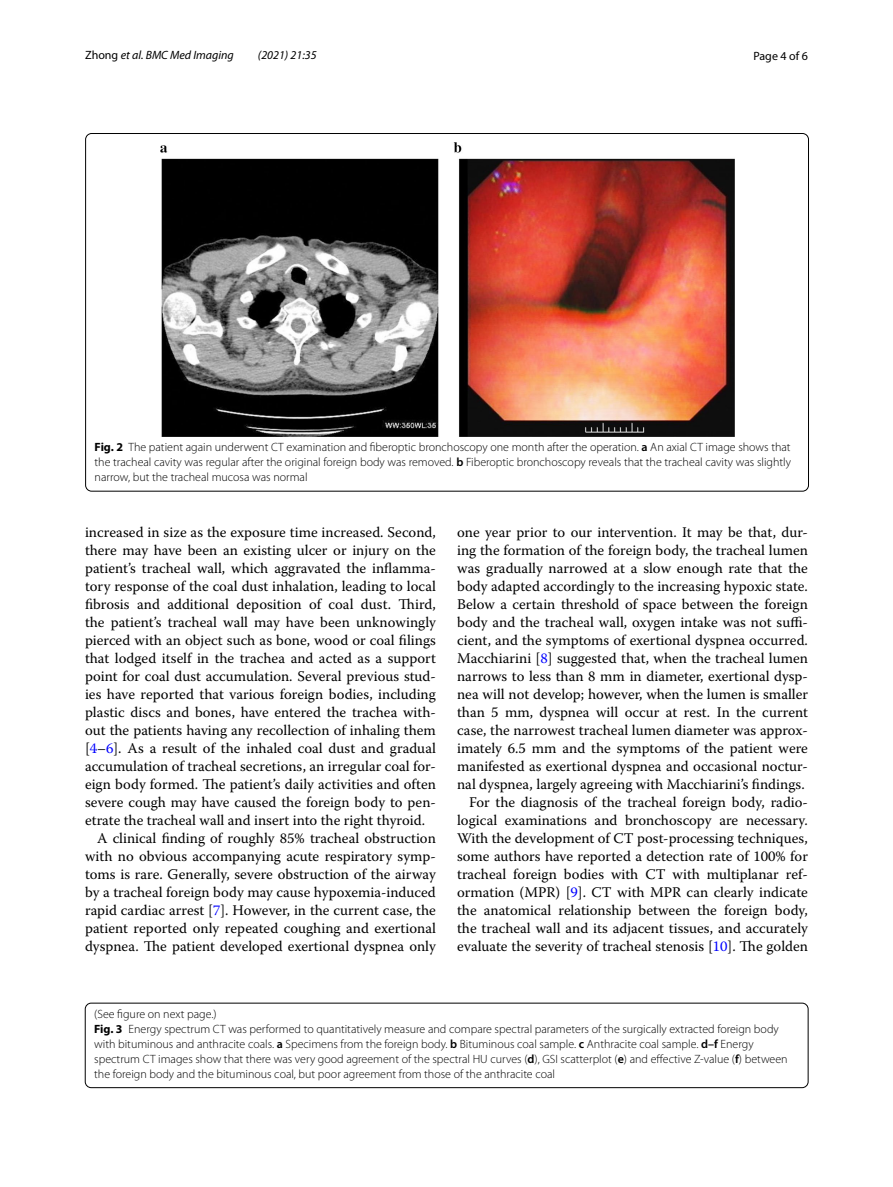
<style>
.page{position:relative;width:893px;height:1187px;background:#fff}
.page>*{position:absolute;margin:0;border:0;box-sizing:border-box;transform-origin:0 0}
.t1{font:14.7px/18px "Warnock Pro";color:#000;text-align:right}
.t2{font:300 12px/15px "Myriad Pro";color:#000;text-align:justify}
.t3{font:italic 12px "Myriad Pro";color:#000}
.t4{font:12px "Myriad Pro";color:#000}
.s1{font-style:normal}
.s2{font-weight:700}
.s3{font-weight:600}
.s4{color:#00f}
</style>
<div class="page">
<img style="left:160px;top:142px;width:574px;height:294px">
<div style="left:85px;top:1002px;width:723px;height:85px;border:1px solid #000;border-radius:6px"></div>
<p class="t3" style="left:85px;top:48px;width:150px"><span class="s1">Zhong</span> et al. BMC Med Imaging</p>
<p class="t3" style="left:258px;top:48px;width:60px">(2021) 21:35</p>
<p class="t4" style="left:753px;top:48px;width:56px">Page 4 of 6</p>
<p class="t2" style="left:95px;top:440px;width:698px"><span class="s2">Fig. 2</span> The patient again underwent CT examination and fiberoptic bronchoscopy one month after the operation. <span class="s3">a</span> An axial CT image shows that the tracheal cavity was regular after the original foreign body was removed. <span class="s3">b</span> Fiberoptic bronchoscopy reveals that the tracheal cavity was slightly narrow, but the tracheal mucosa was normal</p>
<p class="t1" style="left:85px;top:523px;width:352px">increased in size as the exposure time increased. Second,</p>
<p class="t1" style="left:85px;top:541px;width:352px">there may have been an existing ulcer or injury on the</p>
<p class="t1" style="left:85px;top:559px;width:352px">patient’s tracheal wall, which aggravated the inflamma-</p>
<p class="t1" style="left:85px;top:577px;width:352px">tory response of the coal dust inhalation, leading to local</p>
<p class="t1" style="left:85px;top:595px;width:352px">fibrosis and additional deposition of coal dust. Third,</p>
<p class="t1" style="left:85px;top:613px;width:352px">the patient’s tracheal wall may have been unknowingly</p>
<p class="t1" style="left:85px;top:631px;width:352px">pierced with an object such as bone, wood or coal filings</p>
<p class="t1" style="left:85px;top:649px;width:352px">that lodged itself in the trachea and acted as a support</p>
<p class="t1" style="left:85px;top:667px;width:352px">point for coal dust accumulation. Several previous stud-</p>
<p class="t1" style="left:85px;top:685px;width:352px">ies have reported that various foreign bodies, including</p>
<p class="t1" style="left:85px;top:703px;width:352px">plastic discs and bones, have entered the trachea with-</p>
<p class="t1" style="left:85px;top:721px;width:352px">out the patients having any recollection of inhaling them</p>
<p class="t1" style="left:85px;top:739px;width:352px">[<span class="s4">4</span>–<span class="s4">6</span>]. As a result of the inhaled coal dust and gradual</p>
<p class="t1" style="left:85px;top:757px;width:352px">accumulation of tracheal secretions, an irregular coal for-</p>
<p class="t1" style="left:85px;top:775px;width:352px">eign body formed. The patient’s daily activities and often</p>
<p class="t1" style="left:85px;top:793px;width:352px">severe cough may have caused the foreign body to pen-</p>
<p class="t1" style="left:85px;top:811px;width:341px">etrate the tracheal wall and insert into the right thyroid.</p>
<p class="t1" style="left:97px;top:829px;width:340px">A clinical finding of roughly 85% tracheal obstruction</p>
<p class="t1" style="left:85px;top:847px;width:352px">with no obvious accompanying acute respiratory symp-</p>
<p class="t1" style="left:85px;top:865px;width:352px">toms is rare. Generally, severe obstruction of the airway</p>
<p class="t1" style="left:85px;top:883px;width:352px">by a tracheal foreign body may cause hypoxemia-induced</p>
<p class="t1" style="left:85px;top:901px;width:352px">rapid cardiac arrest [<span class="s4">7</span>]. However, in the current case, the</p>
<p class="t1" style="left:85px;top:919px;width:352px">patient reported only repeated coughing and exertional</p>
<p class="t1" style="left:85px;top:937px;width:352px">dyspnea. The patient developed exertional dyspnea only</p>
<p class="t1" style="left:457px;top:523px;width:352px">one year prior to our intervention. It may be that, dur&shy;ing the formation of the foreign body, the tracheal lumen was gradually narrowed at a slow enough rate that the body adapted accordingly to the increasing hypoxic state.<br>Below a certain threshold of space between the foreign body and the tracheal wall, oxygen intake was not suffi&shy;cient, and the symptoms of exertional dyspnea occurred.<br>Macchiarini [<span class="s4">8</span>] suggested that, when the tracheal lumen narrows to less than 8 mm in diameter, exertional dysp&shy;nea will not develop; however, when the lumen is smaller than 5 mm, dyspnea will occur at rest. In the current case, the narrowest tracheal lumen diameter was approx&shy;imately 6.5 mm and the symptoms of the patient were manifested as exertional dyspnea and occasional noctur&shy;nal dyspnea, largely agreeing with Macchiarini’s findings.<br>For the diagnosis of the tracheal foreign body, radio&shy;logical examinations and bronchoscopy are necessary.<br>With the development of CT post-processing techniques, some authors have reported a detection rate of 100% for tracheal foreign bodies with CT with multiplanar ref&shy;ormation (MPR) [<span class="s4">9</span>]. CT with MPR can clearly indicate the anatomical relationship between the foreign body, the tracheal wall and its adjacent tissues, and accurately evaluate the severity of tracheal stenosis [<span class="s4">10</span>]. The golden</p>
<p class="t2" style="left:94px;top:1006px;width:124px">(See figure on next page.)</p>
<p class="t2" style="left:94px;top:1021px;width:695px;text-align:left"><span class="s2">Fig. 3</span> Energy spectrum CT was performed to quantitatively measure and compare spectral parameters of the surgically extracted foreign body with bituminous and anthracite coals. <span class="s3">a</span> Specimens from the foreign body. <span class="s3">b</span> Bituminous coal sample. <span class="s3">c</span> Anthracite coal sample. <span class="s3">d–f</span> Energy spectrum CT images show that there was very good agreement of the spectral HU curves (<span class="s3">d</span>), GSI scatterplot (<span class="s3">e</span>) and effective Z-value (<span class="s3">f</span>) between the foreign body and the bituminous coal, but poor agreement from those of the anthracite coal</p>
</div>
